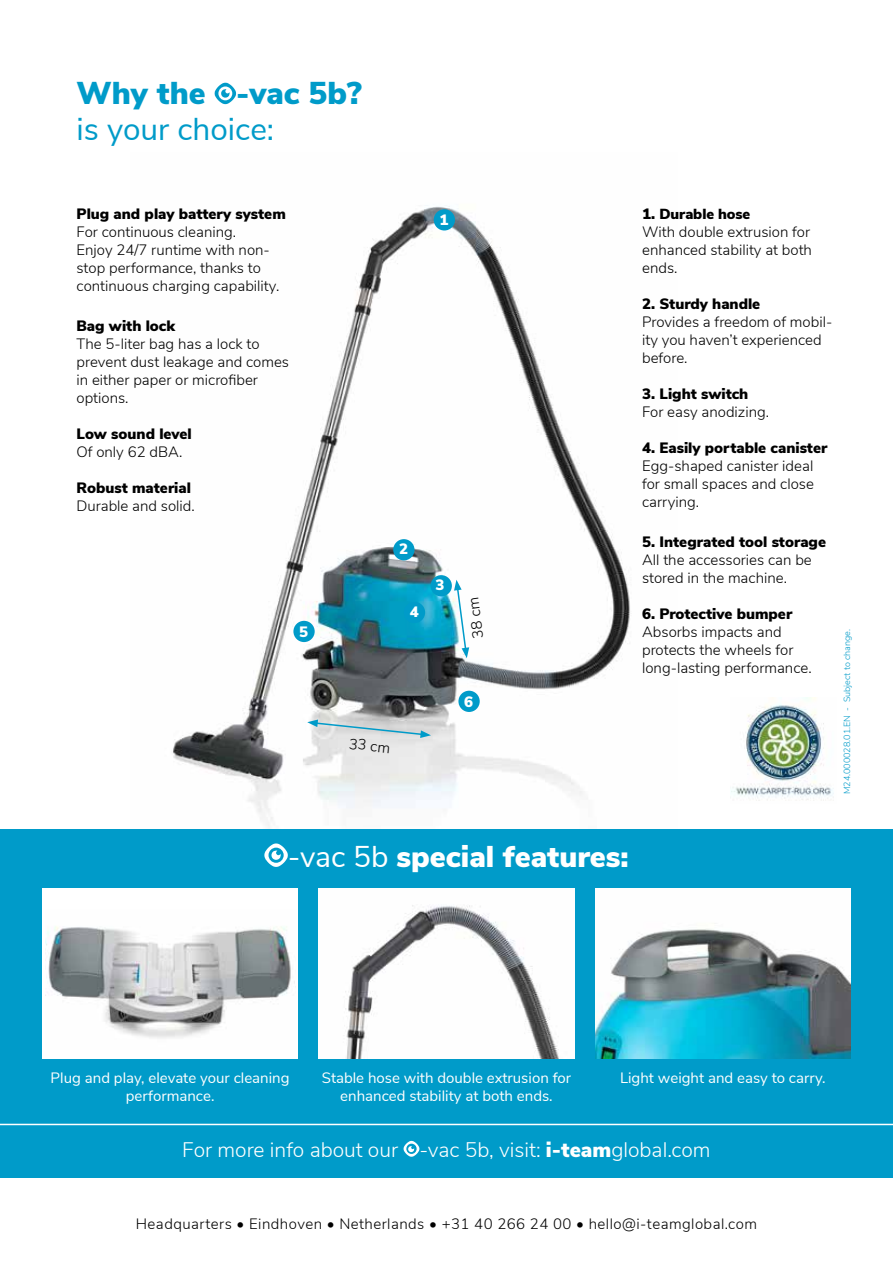
<style>
.page{position:relative;width:893px;height:1263px;background:#fff}
.page>*{position:absolute;margin:0;border:0;box-sizing:border-box;transform-origin:0 0}
.t1{font:31.5px/36px "Nunito Sans";color:#009bc9}
.t2{font:900 30px "Nunito Sans";color:#fff}
.t3{font:300 21px "Nunito Sans";color:#fff}
.t4{font:300 15px/18px "Nunito Sans";color:#000}
.t5{font:900 15px "Nunito Sans";color:#000}
.t6{font:15px/18px "Nunito Sans";color:#fff;text-align:center}
.t7{font:300 15px "Nunito Sans";letter-spacing:.03em;color:#000}
.t8{font:900 15px "Nunito Sans";color:#fff}
.t9{font:900 14.55px "Nunito Sans";letter-spacing:-.005em;color:#000}
.t10{font:300 9px "Nunito Sans";color:#009bc9}
.s1{font-weight:900}
.s2{font-weight:900;font-size:30px}
.s3{font-size:15px}
.s4{font-weight:400}
</style>
<div class="page">
<img style="left:173px;top:206px;width:457px;height:620px">
<div style="left:0;top:829px;width:893px;height:349px;background:#009bc9"></div>
<svg style="left:307px;top:719px;width:124px;height:19px"></svg>
<hr style="left:0;top:1124px;width:893px;height:1px;background:#fff">
<svg style="left:454px;top:580px;width:15px;height:78px"></svg>
<div style="left:434px;top:209px;width:21px;height:21px;background:#009bc9;border-radius:50%"></div>
<div style="left:393px;top:539px;width:21px;height:21px;background:#009bc9;border-radius:50%"></div>
<div style="left:404px;top:602px;width:21px;height:21px;background:#009bc9;border-radius:50%"></div>
<div style="left:431px;top:575px;width:21px;height:21px;background:#009bc9;border-radius:50%"></div>
<div style="left:293px;top:621px;width:22px;height:21px;background:#009bc9;border-radius:50%"></div>
<div style="left:458px;top:691px;width:22px;height:21px;background:#009bc9;border-radius:50%"></div>
<div style="left:43px;top:889px;width:255px;height:170px;background:#fff"></div>
<img style="left:45px;top:926px;width:250px;height:112px">
<img style="left:595px;top:889px;width:255px;height:170px">
<img style="left:319px;top:889px;width:255px;height:170px">
<svg style="left:215px;top:83px;width:21px;height:21px"></svg>
<svg style="left:264px;top:843px;width:24px;height:24px"></svg>
<svg style="left:404px;top:1141px;width:15px;height:16px"></svg>
<img style="left:731px;top:698px;width:103px;height:103px">
<h1 class="t1" style="left:77px;top:73px;width:287px"><span class="s1">Why the</span> <span class="s2">-</span><span class="s1">vac 5b? </span>is your choice:</h1>
<p class="t5" style="left:77px;top:203px;width:211px">Plug and play battery system</p>
<p class="t4" style="left:77px;top:222px;width:204px">For continuous cleaning.<br>Enjoy 24/7 runtime with non&shy;stop performance, thanks to continuous charging capability.</p>
<p class="t5" style="left:77px;top:315px;width:100px">Bag with lock</p>
<p class="t4" style="left:77px;top:334px;width:214px">The 5-liter bag has a lock to prevent dust leakage and comes in either paper or microfiber options.</p>
<p class="t5" style="left:77px;top:423px;width:117px">Low sound level</p>
<p class="t4" style="left:77px;top:442px;width:107px">Of only 62 dBA.</p>
<p class="t5" style="left:77px;top:477px;width:116px">Robust material</p>
<p class="t4" style="left:77px;top:496px;width:120px">Durable and solid.</p>
<p class="t8" style="left:299px;top:621px;width:10px">5</p>
<p class="t8" style="left:440px;top:208px;width:10px">1</p>
<p class="t8" style="left:399px;top:538px;width:11px">2</p>
<p class="t8" style="left:410px;top:601px;width:10px">4</p>
<p class="t8" style="left:435px;top:574px;width:10px">3</p>
<p class="t4" style="left:469px;top:640px;width:43px;rotate:-98deg">38 cm</p>
<p class="t4" style="left:350px;top:733px;width:43px;rotate:6deg">33 cm</p>
<p class="t8" style="left:464px;top:691px;width:10px">6</p>
<p class="t9" style="left:642px;top:203px;width:110px"><span class="s3">1.</span> Durable hose</p>
<p class="t4" style="left:642px;top:222px;width:171px">With double extrusion for enhanced stability at both ends.</p>
<p class="t5" style="left:642px;top:293px;width:120px">2. Sturdy handle</p>
<p class="t4" style="left:642px;top:312px;width:192px">Provides a freedom of mobil&shy;ity you haven’t experienced before.</p>
<p class="t5" style="left:642px;top:383px;width:108px">3. Light switch</p>
<p class="t4" style="left:642px;top:402px;width:128px">For easy anodizing.</p>
<p class="t5" style="left:642px;top:437px;width:187px">4. Easily portable canister</p>
<p class="t4" style="left:642px;top:456px;width:173px;text-align:justify">Egg-shaped canister ideal for small spaces and close carrying.</p>
<p class="t5" style="left:642px;top:531px;width:185px">5. Integrated tool storage</p>
<p class="t4" style="left:642px;top:550px;width:171px">All the accessories can be stored in the machine.</p>
<p class="t5" style="left:642px;top:603px;width:152px">6. Protective bumper</p>
<p class="t4" style="left:642px;top:622px;width:171px">Absorbs impacts and protects the wheels for long-lasting performance.</p>
<p class="t10" style="left:840px;top:794px;width:167px;rotate:-90deg">M24.000028.01.EN - Subject to change.</p>
<h2 class="t2" style="left:288px;top:834px;width:342px"><span class="s4">-vac 5b</span> special features:</h2>
<p class="t6" style="left:322px;top:1067px;width:251px">Stable hose with double extrusion for enhanced stability at both ends.</p>
<p class="t6" style="left:51px;top:1067px;width:240px">Plug and play, elevate your cleaning performance.</p>
<p class="t6" style="left:620px;top:1067px;width:207px">Light weight and easy to carry.</p>
<h3 class="t3" style="left:182px;top:1134px;width:530px">For more info about our -vac 5b, visit: <span class="s1">i-team</span>global.com</h3>
<p class="t7" style="left:136px;top:1213px;width:623px">Headquarters • Eindhoven • Netherlands • +31 40 266 24 00 • hello@i-teamglobal.com</p>
</div>
